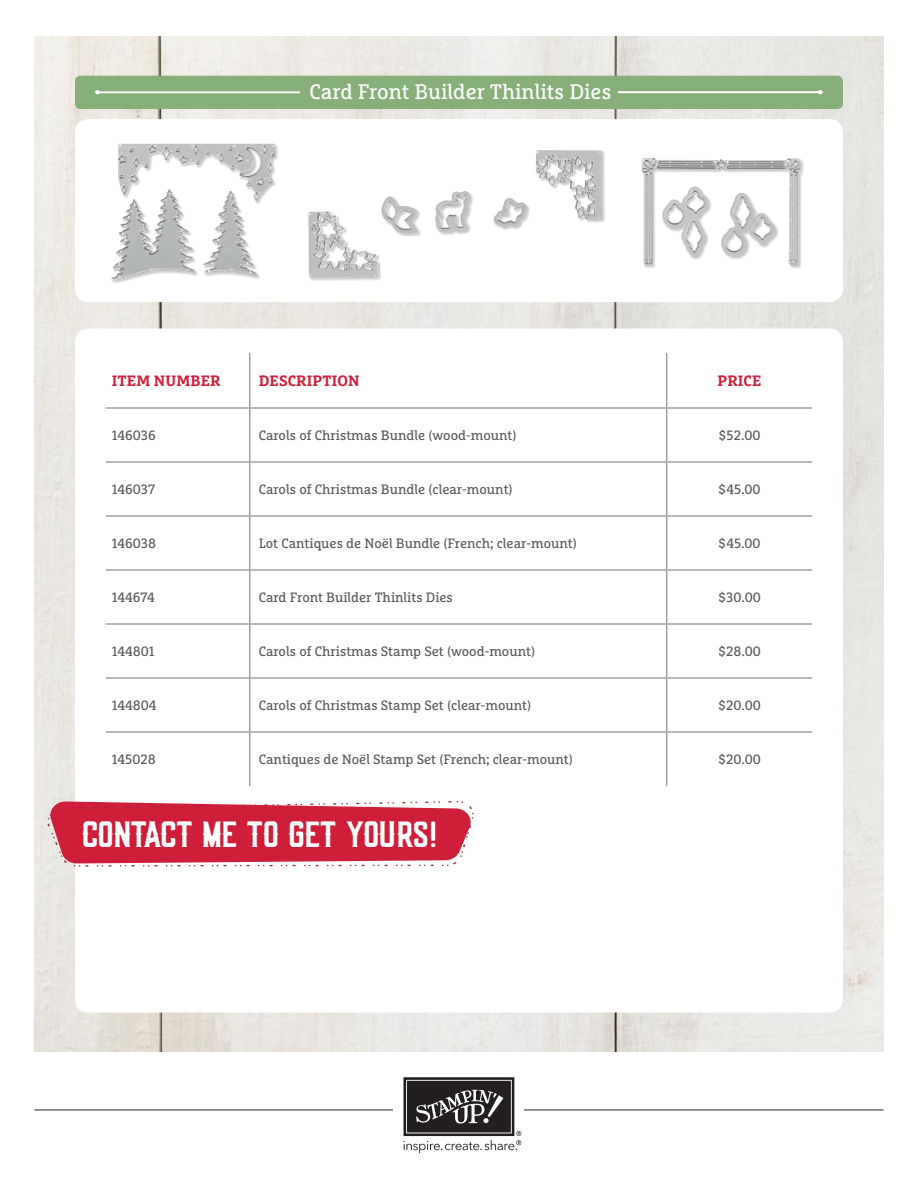
<style>
.page{position:relative;width:918px;height:1188px;background:#fff}
.page>*{position:absolute;margin:0;border:0;box-sizing:border-box;transform-origin:0 0}
.t1{font:38.7px "Old Scotch";letter-spacing:-.035em;color:#fff}
.t2{font:21px "Marselis Slab Pro";color:#fff}
.t3{font:700 15px "Marselis Slab Pro";letter-spacing:.01em;color:#cf213c}
.t4{font:13.5px "Marselis Slab Pro";color:#58595b}
</style>
<div class="page">
<hr style="left:34px;top:1110px;width:850px;height:1px;background:#231f20">
<img style="left:34px;top:36px;width:849px;height:1016px">
<div style="left:75px;top:328px;width:768px;height:684px;background:#fff;border-radius:14px"></div>
<div style="left:75px;top:119px;width:768px;height:183px;background:#fff;border-radius:14px"></div>
<div style="left:111px;top:144px;width:168px;height:139px;background:#231f20;opacity:.25"></div>
<img style="left:118px;top:144px;width:155px;height:57px">
<div style="left:642px;top:158px;width:162px;height:110px;background:#231f20;opacity:.25"></div>
<img style="left:642px;top:158px;width:158px;height:107px">
<div style="left:308px;top:211px;width:73px;height:71px;background:#231f20;opacity:.25"></div>
<img style="left:308px;top:212px;width:70px;height:66px">
<div style="left:536px;top:150px;width:70px;height:73px;background:#231f20;opacity:.25"></div>
<img style="left:536px;top:150px;width:66px;height:70px">
<div style="left:381px;top:197px;width:41px;height:40px;background:#231f20;opacity:.25"></div>
<img style="left:381px;top:196px;width:37px;height:38px">
<div style="left:435px;top:191px;width:39px;height:45px;background:#231f20;opacity:.25"></div>
<img style="left:435px;top:191px;width:36px;height:41px">
<div style="left:493px;top:198px;width:38px;height:33px;background:#231f20;opacity:.25"></div>
<img style="left:493px;top:198px;width:34px;height:30px">
<svg style="left:48px;top:801px;width:426px;height:66px"></svg>
<div style="left:394px;top:1072px;width:130px;height:84px;background:#fff"></div>
<svg style="left:404px;top:1077px;width:117px;height:76px"></svg>
<div style="left:75px;top:76px;width:768px;height:33px;background:#87b079;border-radius:5px"></div>
<svg style="left:95px;top:90px;width:728px;height:5px"></svg>
<div style="left:300px;top:82px;width:318px;height:18px;background:#87b079"></div>
<hr style="left:249px;top:353px;width:1px;height:54px;background:#808285">
<hr style="left:666px;top:353px;width:1px;height:54px;background:#808285">
<hr style="left:106px;top:407px;width:144px;height:2px;background:#808285">
<hr style="left:250px;top:407px;width:417px;height:2px;background:#808285">
<hr style="left:249px;top:409px;width:1px;height:52px;background:#808285">
<hr style="left:667px;top:407px;width:145px;height:2px;background:#808285">
<hr style="left:666px;top:409px;width:1px;height:52px;background:#808285">
<hr style="left:106px;top:461px;width:144px;height:2px;background:#808285">
<hr style="left:250px;top:461px;width:417px;height:2px;background:#808285">
<hr style="left:249px;top:463px;width:1px;height:52px;background:#808285">
<hr style="left:667px;top:461px;width:145px;height:2px;background:#808285">
<hr style="left:666px;top:463px;width:1px;height:52px;background:#808285">
<hr style="left:106px;top:515px;width:144px;height:2px;background:#808285">
<hr style="left:250px;top:515px;width:417px;height:2px;background:#808285">
<hr style="left:249px;top:517px;width:1px;height:52px;background:#808285">
<hr style="left:667px;top:515px;width:145px;height:2px;background:#808285">
<hr style="left:666px;top:517px;width:1px;height:52px;background:#808285">
<hr style="left:106px;top:569px;width:144px;height:2px;background:#808285">
<hr style="left:250px;top:569px;width:417px;height:2px;background:#808285">
<hr style="left:249px;top:571px;width:1px;height:52px;background:#808285">
<hr style="left:667px;top:569px;width:145px;height:2px;background:#808285">
<hr style="left:666px;top:571px;width:1px;height:52px;background:#808285">
<hr style="left:106px;top:623px;width:144px;height:2px;background:#808285">
<hr style="left:250px;top:623px;width:417px;height:2px;background:#808285">
<hr style="left:249px;top:625px;width:1px;height:52px;background:#808285">
<hr style="left:667px;top:623px;width:145px;height:2px;background:#808285">
<hr style="left:666px;top:625px;width:1px;height:52px;background:#808285">
<hr style="left:106px;top:677px;width:144px;height:2px;background:#808285">
<hr style="left:250px;top:677px;width:417px;height:2px;background:#808285">
<hr style="left:249px;top:679px;width:1px;height:52px;background:#808285">
<hr style="left:667px;top:677px;width:145px;height:2px;background:#808285">
<hr style="left:666px;top:679px;width:1px;height:52px;background:#808285">
<hr style="left:106px;top:731px;width:144px;height:2px;background:#808285">
<hr style="left:250px;top:731px;width:417px;height:2px;background:#808285">
<hr style="left:249px;top:733px;width:1px;height:53px;background:#808285">
<hr style="left:667px;top:731px;width:145px;height:2px;background:#808285">
<hr style="left:666px;top:733px;width:1px;height:53px;background:#808285">
<h2 class="t2" style="left:309px;top:79px;width:304px">Card Front Builder Thinlits Dies</h2>
<p class="t3" style="left:112px;top:371px;width:110px">ITEM NUMBER</p>
<p class="t3" style="left:259px;top:371px;width:102px">DESCRIPTION</p>
<p class="t3" style="left:718px;top:371px;width:45px">PRICE</p>
<p class="t4" style="left:112px;top:427px;width:46px">146036</p>
<p class="t4" style="left:259px;top:427px;width:259px">Carols of Christmas Bundle (wood-mount)</p>
<p class="t4" style="left:718px;top:427px;width:44px">$52.00</p>
<p class="t4" style="left:112px;top:481px;width:45px">146037</p>
<p class="t4" style="left:259px;top:481px;width:255px">Carols of Christmas Bundle (clear-mount)</p>
<p class="t4" style="left:718px;top:481px;width:44px">$45.00</p>
<p class="t4" style="left:112px;top:535px;width:46px">146038</p>
<p class="t4" style="left:259px;top:535px;width:320px">Lot Cantiques de Noël Bundle (French; clear-mount)</p>
<p class="t4" style="left:718px;top:535px;width:44px">$45.00</p>
<p class="t4" style="left:112px;top:589px;width:44px">144674</p>
<p class="t4" style="left:259px;top:589px;width:196px">Card Front Builder Thinlits Dies</p>
<p class="t4" style="left:718px;top:589px;width:44px">$30.00</p>
<p class="t4" style="left:112px;top:643px;width:45px">144801</p>
<p class="t4" style="left:259px;top:643px;width:278px">Carols of Christmas Stamp Set (wood-mount)</p>
<p class="t4" style="left:718px;top:643px;width:44px">$28.00</p>
<p class="t4" style="left:112px;top:697px;width:46px">144804</p>
<p class="t4" style="left:259px;top:697px;width:274px">Carols of Christmas Stamp Set (clear-mount)</p>
<p class="t4" style="left:718px;top:697px;width:44px">$20.00</p>
<p class="t4" style="left:112px;top:751px;width:45px">145028</p>
<p class="t4" style="left:259px;top:751px;width:316px">Cantiques de Noël Stamp Set (French; clear-mount)</p>
<p class="t4" style="left:718px;top:751px;width:44px">$20.00</p>
<h1 class="t1" style="left:83px;top:816px;width:357px">CONTACT ME TO GET YOURS!</h1>
</div>
